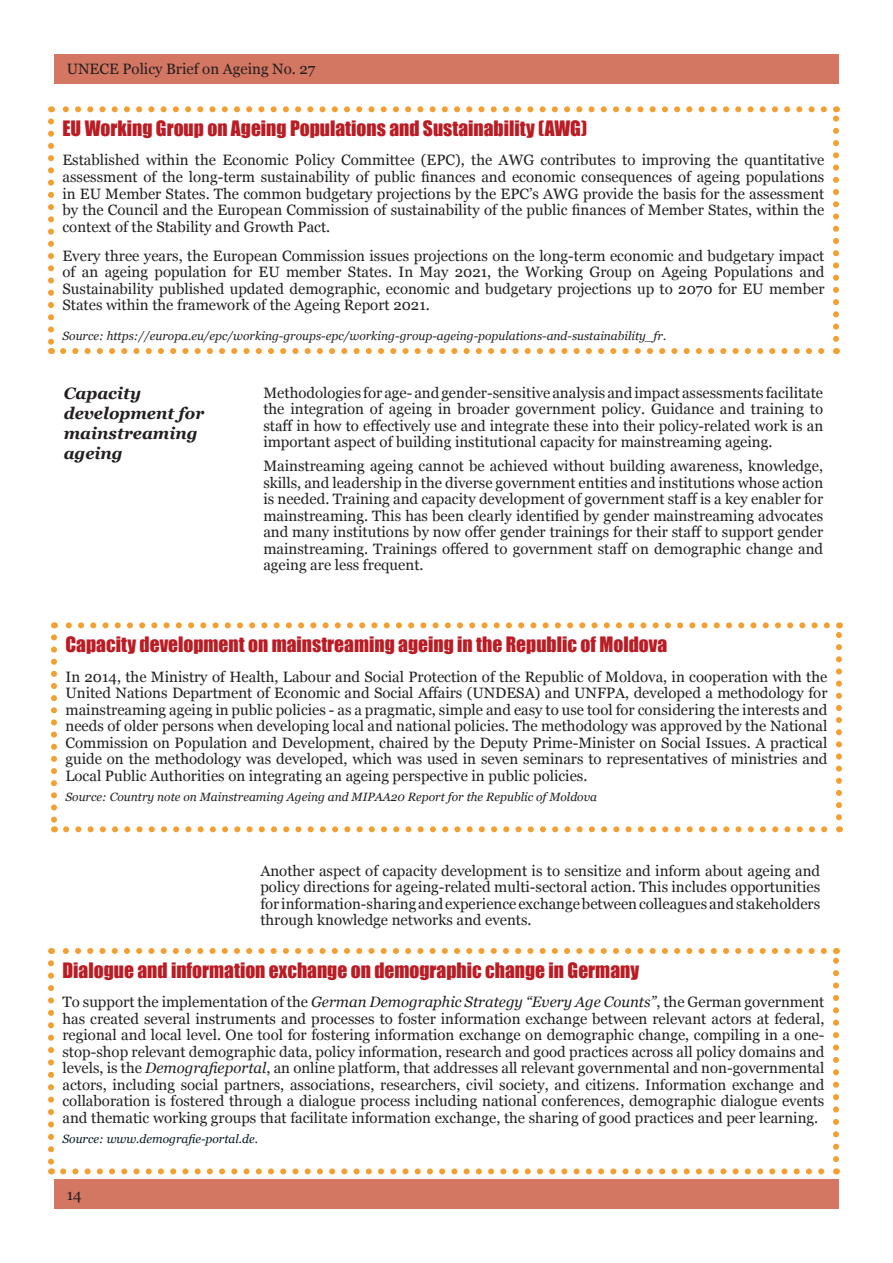
<style>
.page{position:relative;width:893px;height:1263px;background:#fff}
.page>*{position:absolute;margin:0;border:0;box-sizing:border-box;transform-origin:0 0}
.t1{font:19.5px "Impact";color:#ba1c24}
.t2{font:italic 700 16.5px/19.8px "Georgia";color:#231f20}
.t3{font:15px/16.5px "Georgia";color:#231f20;text-align:justify}
.t4{font:italic 12px "Georgia";color:#231f20}
.t5{font:italic 12px "Georgia";color:#061b21}
.s1{font-style:italic}
</style>
<div class="page">
<div style="left:54px;top:54px;width:785px;height:29px;background:#d37662"></div>
<div style="left:54px;top:1180px;width:785px;height:29px;background:#d37662"></div>
<svg style="left:66px;top:826px;width:762px;height:6px"></svg>
<svg style="left:51px;top:637px;width:6px;height:195px"></svg>
<svg style="left:836px;top:622px;width:6px;height:195px"></svg>
<svg style="left:54px;top:622px;width:773px;height:6px"></svg>
<svg style="left:63px;top:1168px;width:762px;height:6px"></svg>
<svg style="left:48px;top:963px;width:6px;height:211px"></svg>
<svg style="left:833px;top:948px;width:6px;height:211px"></svg>
<svg style="left:51px;top:948px;width:773px;height:6px"></svg>
<svg style="left:63px;top:348px;width:762px;height:6px"></svg>
<svg style="left:48px;top:121px;width:6px;height:233px"></svg>
<svg style="left:833px;top:106px;width:6px;height:233px"></svg>
<svg style="left:51px;top:106px;width:773px;height:6px"></svg>
<p class="t3" style="left:67px;top:60px;width:250px">UNECE Policy Brief on Ageing No. 27</p>
<h1 class="t1" style="left:63px;top:113px;width:526px">EU Working Group on Ageing Populations and Sustainability (AWG)</h1>
<p class="t3" style="left:63px;top:151px;width:763px">Established within the Economic Policy Committee (EPC), the AWG contributes to improving the quantitative assessment of the long-term sustainability of public finances and economic consequences of ageing populations in EU Member States. The common budgetary projections by the EPC’s AWG provide the basis for the assessment by the Council and the European Commission of sustainability of the public finances of Member States, within the context of the Stability and Growth Pact.</p>
<p class="t3" style="left:63px;top:247px;width:763px">Every three years, the European Commission issues projections on the long-term economic and budgetary impact of an ageing population for EU member States. In May 2021, the Working Group on Ageing Populations and Sustainability published updated demographic, economic and budgetary projections up to 2070 for EU member States within the framework of the Ageing Report 2021.</p>
<p class="t4" style="left:63px;top:327px;width:605px">Source: https://europa.eu/epc/working-groups-epc/working-group-ageing-populations-and-sustainability_fr.</p>
<p class="t2" style="left:64px;top:383px;width:142px">Capacity development for mainstreaming ageing</p>
<p class="t3" style="left:263px;top:384px;width:561px">Methodologies for age- and gender-sensitive analysis and impact assessments facilitate the integration of ageing in broader government policy. Guidance and training to staff in how to effectively use and integrate these into their policy-related work is an important aspect of building institutional capacity for mainstreaming ageing.</p>
<p class="t3" style="left:263px;top:457px;width:561px">Mainstreaming ageing cannot be achieved without building awareness, knowledge, skills, and leadership in the diverse government entities and institutions whose action is needed. Training and capacity development of government staff is a key enabler for mainstreaming. This has been clearly identified by gender mainstreaming advocates and many institutions by now offer gender trainings for their staff to support gender mainstreaming. Trainings offered to government staff on demographic change and ageing are less frequent.</p>
<h1 class="t1" style="left:66px;top:629px;width:603px">Capacity development on mainstreaming ageing in the Republic of Moldova</h1>
<p class="t3" style="left:66px;top:667px;width:763px">In 2014, the Ministry of Health, Labour and Social Protection of the Republic of Moldova, in cooperation with the United Nations Department of Economic and Social Affairs (UNDESA) and UNFPA, developed a methodology for mainstreaming ageing in public policies - as a pragmatic, simple and easy to use tool for considering the interests and needs of older persons when developing local and national policies. The methodology was approved by the National Commission on Population and Development, chaired by the Deputy Prime-Minister on Social Issues. A practical guide on the methodology was developed, which was used in seven seminars to representatives of ministries and Local Public Authorities on integrating an ageing perspective in public policies.</p>
<p class="t4" style="left:66px;top:788px;width:533px">Source: Country note on Mainstreaming Ageing and MIPAA20 Report for the Republic of Moldova</p>
<p class="t3" style="left:260px;top:862px;width:561px">Another aspect of capacity development is to sensitize and inform about ageing and policy directions for ageing-related multi-sectoral action. This includes opportunities for information-sharing and experience exchange between colleagues and stakeholders through knowledge networks and events.</p>
<h1 class="t1" style="left:63px;top:955px;width:578px">Dialogue and information exchange on demographic change in Germany</h1>
<p class="t3" style="left:63px;top:993px;width:763px">To support the implementation of the <span class="s1">German Demographic Strategy “Every Age Counts”</span>, the German government has created several instruments and processes to foster information exchange between relevant actors at federal, regional and local level. One tool for fostering information exchange on demographic change, compiling in a one&shy;stop-shop relevant demographic data, policy information, research and good practices across all policy domains and levels, is the <span class="s1">Demografieportal</span>, an online platform, that addresses all relevant governmental and non-governmental actors, including social partners, associations, researchers, civil society, and citizens. Information exchange and collaboration is fostered through a dialogue process including national conferences, demographic dialogue events and thematic working groups that facilitate information exchange, the sharing of good practices and peer learning.</p>
<p class="t5" style="left:63px;top:1130px;width:197px">Source: www.demografie-portal.de.</p>
<p class="t3" style="left:67px;top:1186px;width:16px">14</p>
</div>
